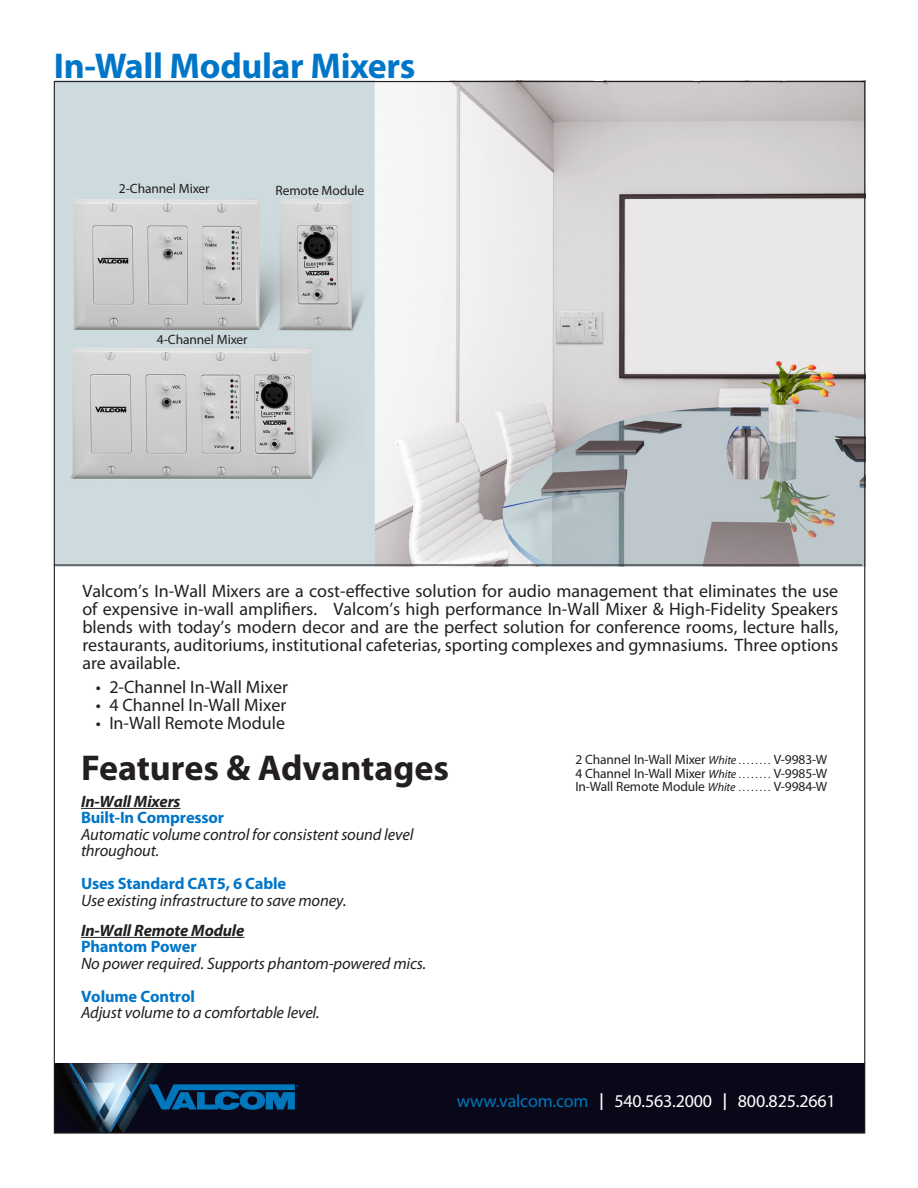
<style>
.page{position:relative;width:918px;height:1188px;background:#fff}
.page>*{position:absolute;margin:0;border:0;box-sizing:border-box;transform-origin:0 0}
.t1{font:700 36px "Myriad Pro";letter-spacing:-.01em;color:#0076c8}
.t2{font:700 36px "Myriad Pro";color:#231f20}
.t3{font:18px/18px "Myriad Pro";color:#231f20;text-align:justify}
.t4{font:18px "Myriad Pro";letter-spacing:-.01em;color:#fff}
.t5{font:italic 16.5px/16.5px "Myriad Pro";letter-spacing:-.01em;color:#231f20}
.t6{font:700 16.5px "Myriad Pro";letter-spacing:-.01em;color:#0076c8}
.t7{font:italic 700 16.5px/16.5px "Myriad Pro";letter-spacing:-.01em;color:#231f20}
.t8{font:13.5px "Myriad Pro";letter-spacing:-.01em;color:#231f20}
.t9{font:6px "Myriad Pro";color:#0077bd}
.s1{font-style:normal;color:#0076c8}
.s2{font-style:italic;font-size:12px}
.s3{font-size:10.5px}
.s4{color:#0077bd}
.s5{font-size:24.9px}
</style>
<div class="page">
<div style="left:54px;top:1063px;width:811px;height:70px;background:#090819"></div>
<img style="left:56px;top:1063px;width:108px;height:69px">
<svg style="left:149px;top:1084px;width:146px;height:26px"></svg>
<img style="left:56px;top:83px;width:807px;height:484px">
<hr style="left:54px;top:564px;width:808px;height:2px;background:#231f20">
<hr style="left:81px;top:808px;width:100px;height:1px;background:#231f20">
<hr style="left:81px;top:937px;width:163px;height:1px;background:#231f20">
<p class="t1" style="left:54px;top:42px;width:363px">In-Wall Modular Mixers</p>
<p class="t8" style="left:119px;top:180px;width:92px">2-Channel Mixer</p>
<p class="t8" style="left:276px;top:182px;width:90px">Remote Module</p>
<p class="t8" style="left:157px;top:331px;width:92px">4-Channel Mixer</p>
<p class="t3" style="left:82px;top:581px;width:758px">Valcom’s In-Wall Mixers are a cost-effective solution for audio management that eliminates the use of expensive in-wall amplifiers. Valcom’s high performance In-Wall Mixer &amp; High-Fidelity Speakers blends with today’s modern decor and are the perfect solution for conference rooms, lecture halls, restaurants, auditoriums, institutional cafeterias, sporting complexes and gymnasiums. Three options are available.</p>
<p class="t3" style="left:96px;top:678px;width:194px">• 2-Channel In-Wall Mixer</p>
<p class="t3" style="left:96px;top:696px;width:192px">• 4 Channel In-Wall Mixer</p>
<p class="t3" style="left:96px;top:714px;width:191px">• In-Wall Remote Module</p>
<p class="t2" style="left:81px;top:744px;width:370px">Features &amp; Advantages</p>
<p class="t7" style="left:81px;top:792px;width:101px">In-Wall Mixers</p>
<p class="t6" style="left:81px;top:807px;width:145px">Built-In Compressor</p>
<p class="t5" style="left:81px;top:826px;width:334px">Automatic volume control for consistent sound level throughout.</p>
<p class="t6" style="left:81px;top:873px;width:207px">Uses Standard CAT5, 6 Cable</p>
<p class="t5" style="left:81px;top:892px;width:267px">Use existing infrastructure to save money.</p>
<p class="t7" style="left:81px;top:921px;width:165px">In-Wall Remote Module<br><span class="s1">Phantom Power</span></p>
<p class="t5" style="left:81px;top:955px;width:347px">No power required. Supports phantom-powered mics.</p>
<p class="t6" style="left:81px;top:985px;width:115px">Volume Control</p>
<p class="t5" style="left:81px;top:1004px;width:240px">Adjust volume to a comfortable level.</p>
<p class="t8" style="left:575px;top:751px;width:165px">2 Channel In-Wall Mixer <span class="s2">White</span><span class="s3">.........</span></p>
<p class="t8" style="left:774px;top:751px;width:55px">V-9983-W</p>
<p class="t8" style="left:575px;top:765px;width:165px">4 Channel In-Wall Mixer <span class="s2">White</span><span class="s3">.........</span></p>
<p class="t8" style="left:774px;top:765px;width:55px">V-9985-W</p>
<p class="t8" style="left:575px;top:778px;width:165px">In-Wall Remote Module <span class="s2">White</span><span class="s3">.........</span></p>
<p class="t8" style="left:774px;top:778px;width:55px">V-9984-W</p>
<p class="t9" style="left:296px;top:1083px;width:4px">®</p>
<p class="t4" style="left:457px;top:1090px;width:380px"><span class="s4">www.valcom.com</span> <span class="s5">I</span> 540.563.2000 <span class="s5">I</span> 800.825.2661</p>
</div>
